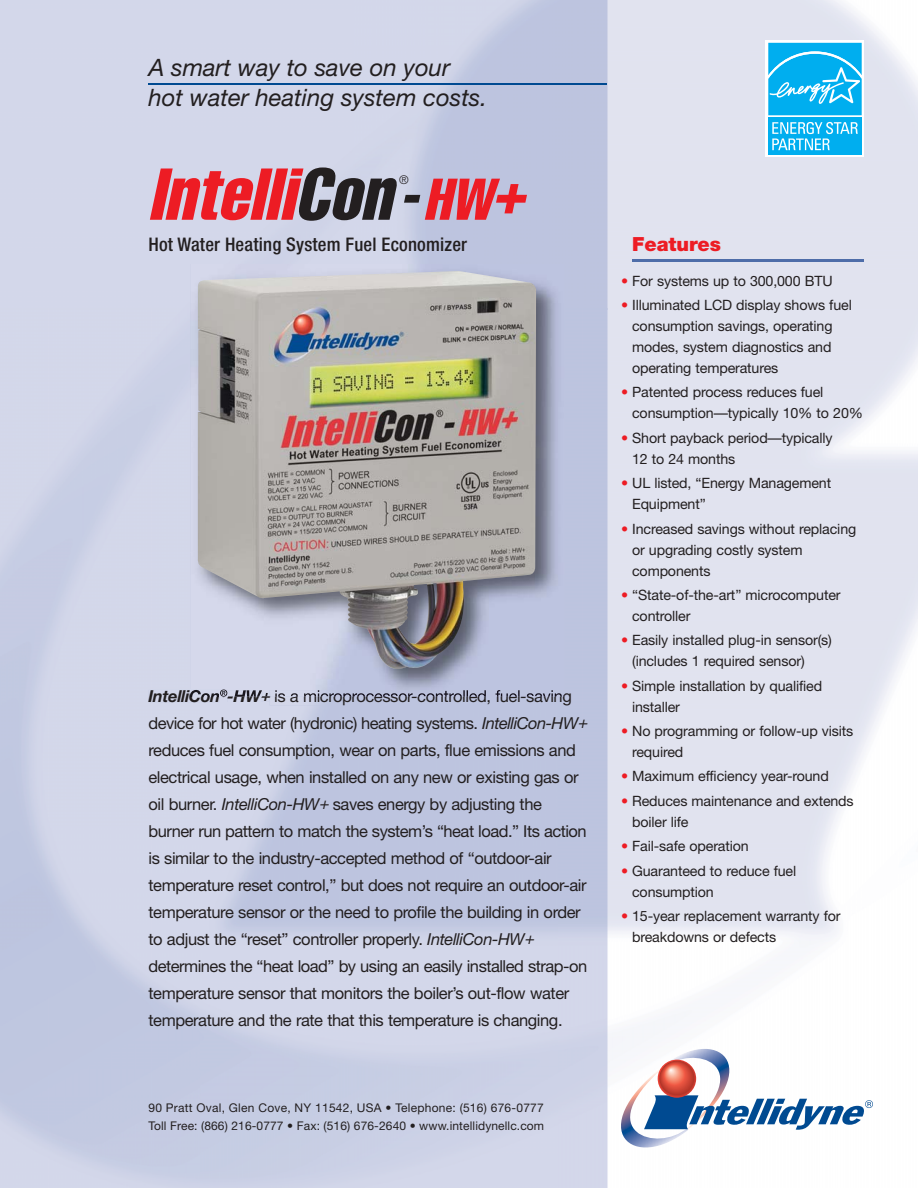
<style>
.page{position:relative;width:918px;height:1188px;background:#fff}
.page>*{position:absolute;margin:0;border:0;box-sizing:border-box;transform-origin:0 0}
.t1{font:italic extra-condensed 72px "Helvetica";color:#ed1c24}
.t2{font:italic extra-condensed 57.75px "Helvetica";color:#ed1c24}
.t3{font:italic 24px/30px "Helvetica Neue";color:#231f20}
.t4{font:900 19.5px "Helvetica Neue";color:#ed1c24}
.t5{font:500 condensed 18.75px "Helvetica Neue";letter-spacing:.01em;color:#231f20}
.t6{font:16.5px/27px "Helvetica Neue";letter-spacing:-.025em;color:#231f20}
.t7{font:14.25px/21px "Helvetica Neue";letter-spacing:-.01em;color:#231f20}
.t8{font:12px/18px "Helvetica Neue";letter-spacing:.01em;color:#231f20}
.t9{font:300 12px "Helvetica Neue";color:#231f20}
.s1{color:#231f20}
.s2{font-size:66px;color:#231f20}
.s3{font-weight:700;font-style:italic}
.s4{font-style:italic}
.s5{color:#ed1c24}
</style>
<div class="page">
<img style="left:0;top:0;width:608px;height:309px">
<img style="left:557px;top:309px;width:51px;height:879px">
<hr style="left:148px;top:84px;width:460px;height:1px;background:#004a91">
<hr style="left:632px;top:259px;width:232px;height:3px;background:#4e6da9">
<svg style="left:621px;top:1049px;width:252px;height:99px"></svg>
<svg style="left:768px;top:42px;width:94px;height:76px"></svg>
<div style="left:768px;top:118px;width:94px;height:37px;background:#00aeef"></div>
<svg style="left:768px;top:43px;width:94px;height:72px;background:#23b9f1"></svg>
<svg style="left:772px;top:122px;width:86px;height:28px"></svg>
<img style="left:190px;top:264px;width:375px;height:433px">
<img style="left:190px;top:690px;width:29px;height:7px">
<svg style="left:220px;top:689px;width:7px;height:8px"></svg>
<img style="left:228px;top:690px;width:34px;height:7px">
<img style="left:270px;top:690px;width:295px;height:7px">
<img style="left:275px;top:690px;width:123px;height:7px">
<svg style="left:261px;top:693px;width:10px;height:8px"></svg>
<img style="left:197px;top:271px;width:339px;height:404px">
<h3 class="t3" style="left:148px;top:55px;width:340px">A smart way to save on your hot water heating system costs.</h3>
<h1 class="t1" style="left:148px;top:168px;width:257px">Intelli<span class="s1">Con</span></h1>
<p class="t9" style="left:399px;top:175px;width:11px">®</p>
<h2 class="t2" style="left:399px;top:179px;width:138px"><span class="s2">-</span>HW+</h2>
<p class="t5" style="left:148px;top:238px;width:320px">Hot Water Heating System Fuel Economizer</p>
<p class="t6" style="left:148px;top:684px;width:443px"><span class="s3">IntelliCon</span><sup>®</sup><span class="s3">-HW+</span> is a microprocessor-controlled, fuel-saving device for hot water (hydronic) heating systems. <span class="s4">IntelliCon-HW+ </span>reduces fuel consumption, wear on parts, flue emissions and electrical usage, when installed on any new or existing gas or oil burner. <span class="s4">IntelliCon-HW+</span> saves energy by adjusting the burner run pattern to match the system’s “heat load.” Its action is similar to the industry-accepted method of “outdoor-air temperature reset control,” but does not require an outdoor-air temperature sensor or the need to profile the building in order to adjust the “reset” controller properly. <span class="s4">IntelliCon-HW+ </span>determines the “heat load” by using an easily installed strap-on temperature sensor that monitors the boiler’s out-flow water temperature and the rate that this temperature is changing.</p>
<p class="t8" style="left:148px;top:1100px;width:397px">90 Pratt Oval, Glen Cove, NY 11542, USA • Telephone: (516) 676-0777<br>Toll Free: (866) 216-0777 • Fax: (516) 676-2640 • www.intellidynellc.com</p>
<p class="t4" style="left:632px;top:237px;width:90px">Features</p>
<p class="t7" style="left:621px;top:272px;width:213px"><span class="s5">•</span> For systems up to 300,000 BTU</p>
<p class="t7" style="left:632px;top:296px;width:221px;text-indent:-11px"><span class="s5">•</span> Illuminated LCD display shows fuel consumption savings, operating modes, system diagnostics and operating temperatures</p>
<p class="t7" style="left:632px;top:383px;width:232px;text-indent:-11px"><span class="s5">•</span> Patented process reduces fuel consumption—typically 10% to 20%</p>
<p class="t7" style="left:632px;top:429px;width:202px;text-indent:-11px"><span class="s5">•</span> Short payback period—typically<br>12 to 24 months</p>
<p class="t7" style="left:632px;top:474px;width:201px;text-indent:-11px"><span class="s5">•</span> UL listed, “Energy Management<br>Equipment”</p>
<p class="t7" style="left:632px;top:519px;width:226px;text-indent:-11px"><span class="s5">•</span> Increased savings without replacing or upgrading costly system components</p>
<p class="t7" style="left:632px;top:586px;width:210px;text-indent:-11px"><span class="s5">•</span> “State-of-the-art” microcomputer controller</p>
<p class="t7" style="left:632px;top:631px;width:201px;text-indent:-11px"><span class="s5">•</span> Easily installed plug-in sensor(s) (includes 1 required sensor)</p>
<p class="t7" style="left:632px;top:677px;width:192px;text-indent:-11px"><span class="s5">•</span> Simple installation by qualified installer</p>
<p class="t7" style="left:632px;top:722px;width:223px;text-indent:-11px"><span class="s5">•</span> No programming or follow-up visits required</p>
<p class="t7" style="left:621px;top:767px;width:209px"><span class="s5">•</span> Maximum efficiency year-round</p>
<p class="t7" style="left:632px;top:792px;width:223px;text-indent:-11px"><span class="s5">•</span> Reduces maintenance and extends boiler life</p>
<p class="t7" style="left:621px;top:837px;width:129px"><span class="s5">•</span> Fail-safe operation</p>
<p class="t7" style="left:632px;top:861px;width:166px;text-indent:-11px"><span class="s5">•</span> Guaranteed to reduce fuel consumption</p>
<p class="t7" style="left:632px;top:907px;width:210px;text-indent:-11px"><span class="s5">•</span> 15-year replacement warranty for breakdowns or defects</p>
</div>
